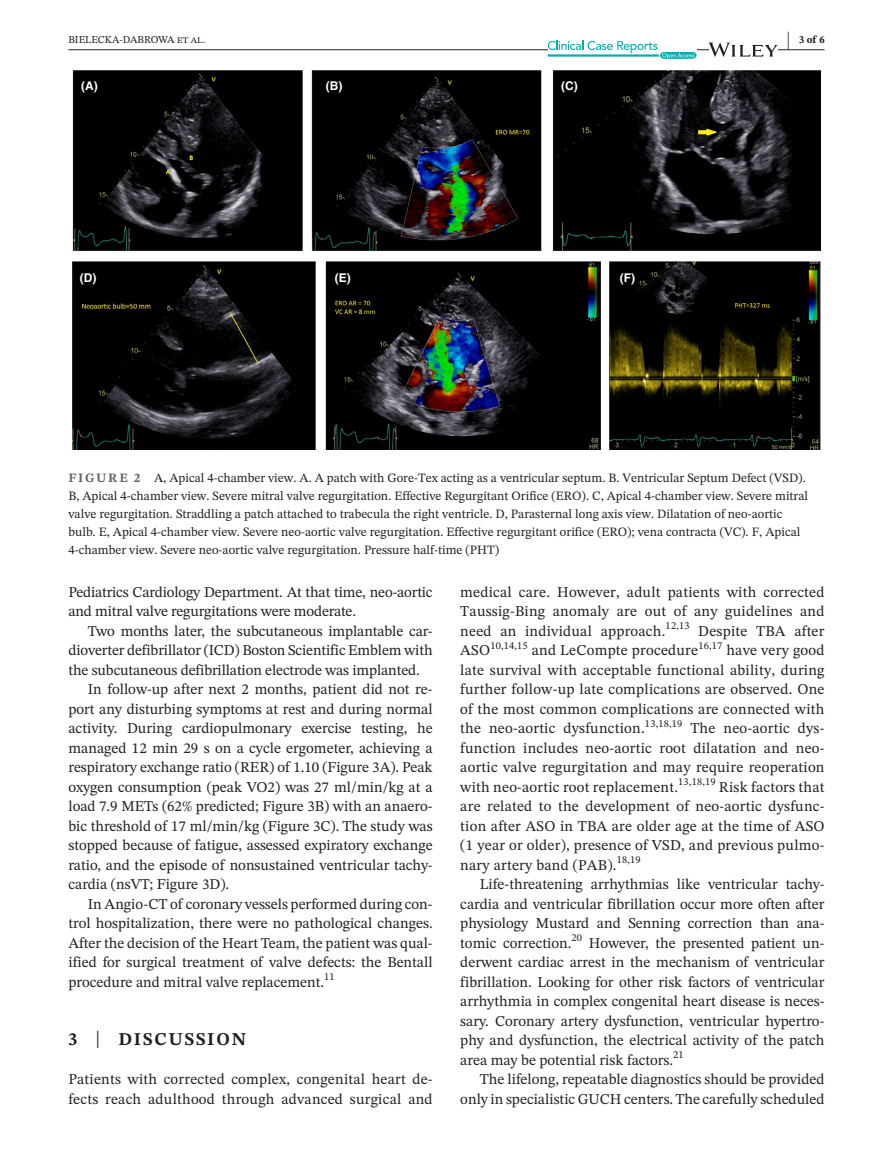
<style>
.page{position:relative;width:893px;height:1174px;background:#fff}
.page>*{position:absolute;margin:0;border:0;box-sizing:border-box;transform-origin:0 0}
.t1{font:700 21px "STIX Two Text";color:#231f20;scale:.42 1}
.t2{font:700 18px "STIX Two Text";letter-spacing:.1em;color:#231f20}
.t3{font:15px/19.5px "STIX Two Text";color:#231f20;text-align:justify}
.t4{font:12.75px/18px "STIX Two Text";color:#231f20}
.t5{font:700 12px "Helvetica";color:#fff}
.t6{font:10.5px "STIX Two Text";color:#231f20}
.t7{font:700 10.5px "STIX Two Text";color:#231f20}
.s1{font-weight:700;color:#636366}
.s2{font-weight:400;font-size:23.7px}
</style>
<div class="page">
<hr style="left:68px;top:49px;width:756px;height:1px;background:#231f20">
<svg style="left:548px;top:41px;width:148px;height:18px"></svg>
<svg style="left:709px;top:43px;width:68px;height:14px"></svg>
<img style="left:72px;top:70px;width:749px;height:379px">
<h1 class="t1" style="left:787px;top:24px;width:8px">|</h1>
<p class="t6" style="left:68px;top:32px;width:138px">BIELECKA-DABROWA et al.</p>
<p class="t7" style="left:799px;top:32px;width:27px">3 of 6</p>
<p class="t5" style="left:81px;top:78px;width:18px">(A)</p>
<p class="t5" style="left:326px;top:78px;width:18px">(B)</p>
<p class="t5" style="left:561px;top:78px;width:18px">(C)</p>
<p class="t5" style="left:80px;top:270px;width:18px">(D)</p>
<p class="t5" style="left:335px;top:270px;width:17px">(E)</p>
<p class="t5" style="left:620px;top:270px;width:17px">(F)</p>
<p class="t4" style="left:68px;top:468px;width:741px"><span class="s1">FIGURE 2</span> A, Apical 4-chamber view. A. A patch with Gore-Tex acting as a ventricular septum. B. Ventricular Septum Defect (VSD).<br>B, Apical 4-chamber view. Severe mitral valve regurgitation. Effective Regurgitant Orifice (ERO). C, Apical 4-chamber view. Severe mitral valve regurgitation. Straddling a patch attached to trabecula the right ventricle. D, Parasternal long axis view. Dilatation of neo-aortic bulb. E, Apical 4-chamber view. Severe neo-aortic valve regurgitation. Effective regurgitant orifice (ERO); vena contracta (VC). F, Apical 4-chamber view. Severe neo-aortic valve regurgitation. Pressure half-time (PHT)</p>
<p class="t3" style="left:68px;top:582px;width:366px">Pediatrics Cardiology Department. At that time, neo-aortic and mitral valve regurgitations were moderate.</p>
<p class="t3" style="left:88px;top:621px;width:346px">Two months later, the subcutaneous implantable car-</p>
<p class="t3" style="left:68px;top:640px;width:366px">dioverter defibrillator (ICD) Boston Scientific Emblem with</p>
<p class="t3" style="left:68px;top:660px;width:353px">the subcutaneous defibrillation electrode was implanted.</p>
<p class="t3" style="left:88px;top:679px;width:346px">In follow-up after next 2 months, patient did not re-</p>
<p class="t3" style="left:68px;top:699px;width:366px">port any disturbing symptoms at rest and during normal</p>
<p class="t3" style="left:68px;top:718px;width:366px">activity. During cardiopulmonary exercise testing, he</p>
<p class="t3" style="left:68px;top:738px;width:366px">managed 12 min 29 s on a cycle ergometer, achieving a</p>
<p class="t3" style="left:68px;top:757px;width:366px">respiratory exchange ratio (RER) of 1.10 (Figure 3A). Peak</p>
<p class="t3" style="left:68px;top:777px;width:366px">oxygen consumption (peak VO2) was 27 ml/min/kg at a</p>
<p class="t3" style="left:68px;top:796px;width:366px">load 7.9 METs (62% predicted; Figure 3B) with an anaero-</p>
<p class="t3" style="left:68px;top:816px;width:366px">bic threshold of 17 ml/min/kg (Figure 3C). The study was</p>
<p class="t3" style="left:68px;top:835px;width:366px">stopped because of fatigue, assessed expiratory exchange</p>
<p class="t3" style="left:68px;top:855px;width:366px">ratio, and the episode of nonsustained ventricular tachy-</p>
<p class="t3" style="left:68px;top:874px;width:162px">cardia (nsVT; Figure 3D).</p>
<p class="t3" style="left:88px;top:894px;width:346px">In Angio-CT of coronary vessels performed during con-</p>
<p class="t3" style="left:68px;top:913px;width:366px">trol hospitalization, there were no pathological changes.</p>
<p class="t3" style="left:68px;top:933px;width:366px">After the decision of the Heart Team, the patient was qual-</p>
<p class="t3" style="left:68px;top:952px;width:366px">ified for surgical treatment of valve defects: the Bentall</p>
<p class="t3" style="left:68px;top:972px;width:268px">procedure and mitral valve replacement.<sup>11</sup></p>
<p class="t2" style="left:68px;top:1026px;width:179px">3 <span class="s2">|</span> DISCUSSION</p>
<p class="t3" style="left:68px;top:1069px;width:366px">Patients with corrected complex, congenital heart de&shy;fects reach adulthood through advanced surgical and</p>
<p class="t3" style="left:460px;top:582px;width:366px">medical care. However, adult patients with corrected Taussig-Bing anomaly are out of any guidelines and need an individual approach.</p>
<p class="t6" style="left:666px;top:618px;width:25px">12,13</p>
<p class="t3" style="left:698px;top:621px;width:128px">Despite TBA after</p>
<p class="t3" style="left:460px;top:640px;width:31px">ASO</p>
<p class="t6" style="left:490px;top:637px;width:39px">10,14,15</p>
<p class="t3" style="left:532px;top:640px;width:168px">and LeCompte procedure</p>
<p class="t6" style="left:698px;top:637px;width:25px">16,17</p>
<p class="t3" style="left:460px;top:640px;width:366px;text-indent:266px">have very good late survival with acceptable functional ability, during further follow-up late complications are observed. One of the most common complications are connected with the neo-aortic dysfunction.</p>
<p class="t6" style="left:645px;top:715px;width:39px">13,18,19</p>
<p class="t3" style="left:460px;top:718px;width:366px;text-indent:230px">The neo-aortic dys&shy;function includes neo-aortic root dilatation and neo&shy;aortic valve regurgitation and may require reoperation with neo-aortic root replacement.</p>
<p class="t6" style="left:678px;top:774px;width:39px">13,18,19</p>
<p class="t3" style="left:460px;top:777px;width:366px;text-indent:259px">Risk factors that are related to the development of neo-aortic dysfunc&shy;tion after ASO in TBA are older age at the time of ASO (1 year or older), presence of VSD, and previous pulmo&shy;nary artery band (PAB).</p>
<p class="t6" style="left:617px;top:852px;width:25px">18,19</p>
<p class="t3" style="left:460px;top:874px;width:366px;text-indent:20px">Life-threatening arrhythmias like ventricular tachy&shy;cardia and ventricular fibrillation occur more often after physiology Mustard and Senning correction than ana&shy;tomic correction.</p>
<p class="t6" style="left:571px;top:930px;width:12px">20</p>
<p class="t3" style="left:460px;top:933px;width:366px;text-indent:128px">However, the presented patient un&shy;derwent cardiac arrest in the mechanism of ventricular fibrillation. Looking for other risk factors of ventricular arrhythmia in complex congenital heart disease is neces&shy;sary. Coronary artery dysfunction, ventricular hypertro&shy;phy and dysfunction, the electrical activity of the patch area may be potential risk factors.</p>
<p class="t6" style="left:673px;top:1047px;width:12px">21</p>
<p class="t3" style="left:460px;top:1069px;width:366px;text-align:right">The lifelong, repeatable diagnostics should be provided only in specialistic GUCH centers. The carefully scheduled</p>
</div>
